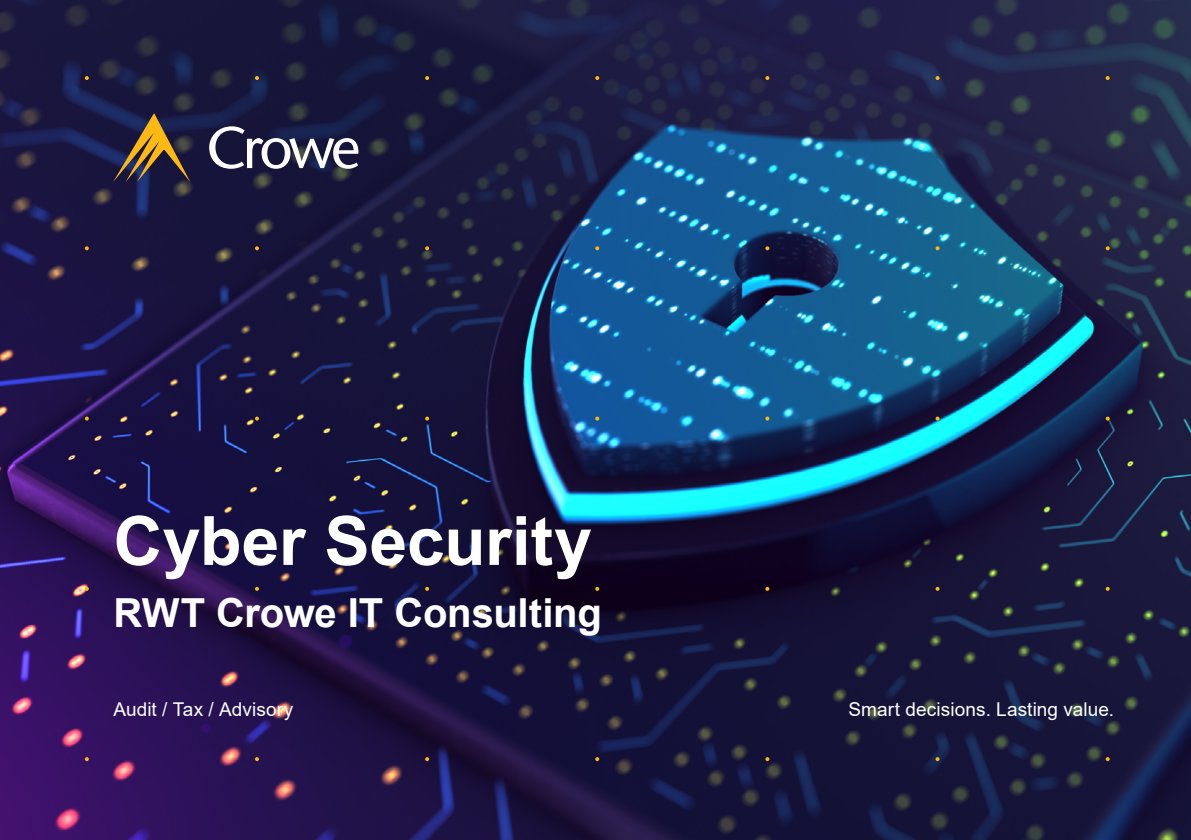
<style>
.page{position:relative;width:1191px;height:840px;background:#fff}
.page>*{position:absolute;margin:0;border:0;box-sizing:border-box;transform-origin:0 0}
.t1{font:700 68px "Arial";letter-spacing:-.005em;color:#fff}
.t2{font:700 40px "Arial";letter-spacing:-.005em;color:#fff}
.t3{font:19px "Arial";letter-spacing:.005em;color:#fff}
</style>
<div class="page">
<img style="left:0;top:0;width:1191px;height:839px">
<svg style="left:85px;top:756px;width:4px;height:4px"></svg>
<svg style="left:85px;top:586px;width:4px;height:4px"></svg>
<svg style="left:85px;top:416px;width:4px;height:4px"></svg>
<svg style="left:85px;top:246px;width:4px;height:4px"></svg>
<svg style="left:85px;top:76px;width:4px;height:4px"></svg>
<svg style="left:255px;top:756px;width:4px;height:4px"></svg>
<svg style="left:255px;top:586px;width:4px;height:4px"></svg>
<svg style="left:255px;top:416px;width:4px;height:4px"></svg>
<svg style="left:255px;top:246px;width:4px;height:4px"></svg>
<svg style="left:255px;top:76px;width:4px;height:4px"></svg>
<svg style="left:425px;top:756px;width:4px;height:4px"></svg>
<svg style="left:425px;top:586px;width:4px;height:4px"></svg>
<svg style="left:425px;top:416px;width:4px;height:4px"></svg>
<svg style="left:425px;top:246px;width:4px;height:4px"></svg>
<svg style="left:425px;top:76px;width:4px;height:4px"></svg>
<svg style="left:595px;top:756px;width:4px;height:4px"></svg>
<svg style="left:595px;top:586px;width:4px;height:4px"></svg>
<svg style="left:595px;top:416px;width:4px;height:4px"></svg>
<svg style="left:595px;top:246px;width:4px;height:4px"></svg>
<svg style="left:595px;top:76px;width:4px;height:4px"></svg>
<svg style="left:765px;top:756px;width:4px;height:4px"></svg>
<svg style="left:765px;top:586px;width:4px;height:4px"></svg>
<svg style="left:765px;top:416px;width:4px;height:4px"></svg>
<svg style="left:765px;top:246px;width:4px;height:4px"></svg>
<svg style="left:765px;top:76px;width:4px;height:4px"></svg>
<svg style="left:935px;top:756px;width:4px;height:4px"></svg>
<svg style="left:935px;top:586px;width:4px;height:4px"></svg>
<svg style="left:935px;top:416px;width:4px;height:4px"></svg>
<svg style="left:935px;top:246px;width:4px;height:4px"></svg>
<svg style="left:935px;top:76px;width:4px;height:4px"></svg>
<svg style="left:1105px;top:756px;width:4px;height:4px"></svg>
<svg style="left:1105px;top:586px;width:4px;height:4px"></svg>
<svg style="left:1105px;top:416px;width:4px;height:4px"></svg>
<svg style="left:1105px;top:246px;width:4px;height:4px"></svg>
<svg style="left:1105px;top:76px;width:4px;height:4px"></svg>
<svg style="left:209px;top:126px;width:149px;height:43px"></svg>
<svg style="left:113px;top:113px;width:77px;height:68px;background:#50423b"></svg>
<h1 class="t1" style="left:113px;top:492px;width:480px">Cyber Security</h1>
<h2 class="t2" style="left:113px;top:584px;width:490px">RWT Crowe IT Consulting</h2>
<p class="t3" style="left:113px;top:696px;width:181px">Audit / Tax / Advisory</p>
<p class="t3" style="left:848px;top:696px;width:267px">Smart decisions. Lasting value.</p>
</div>
